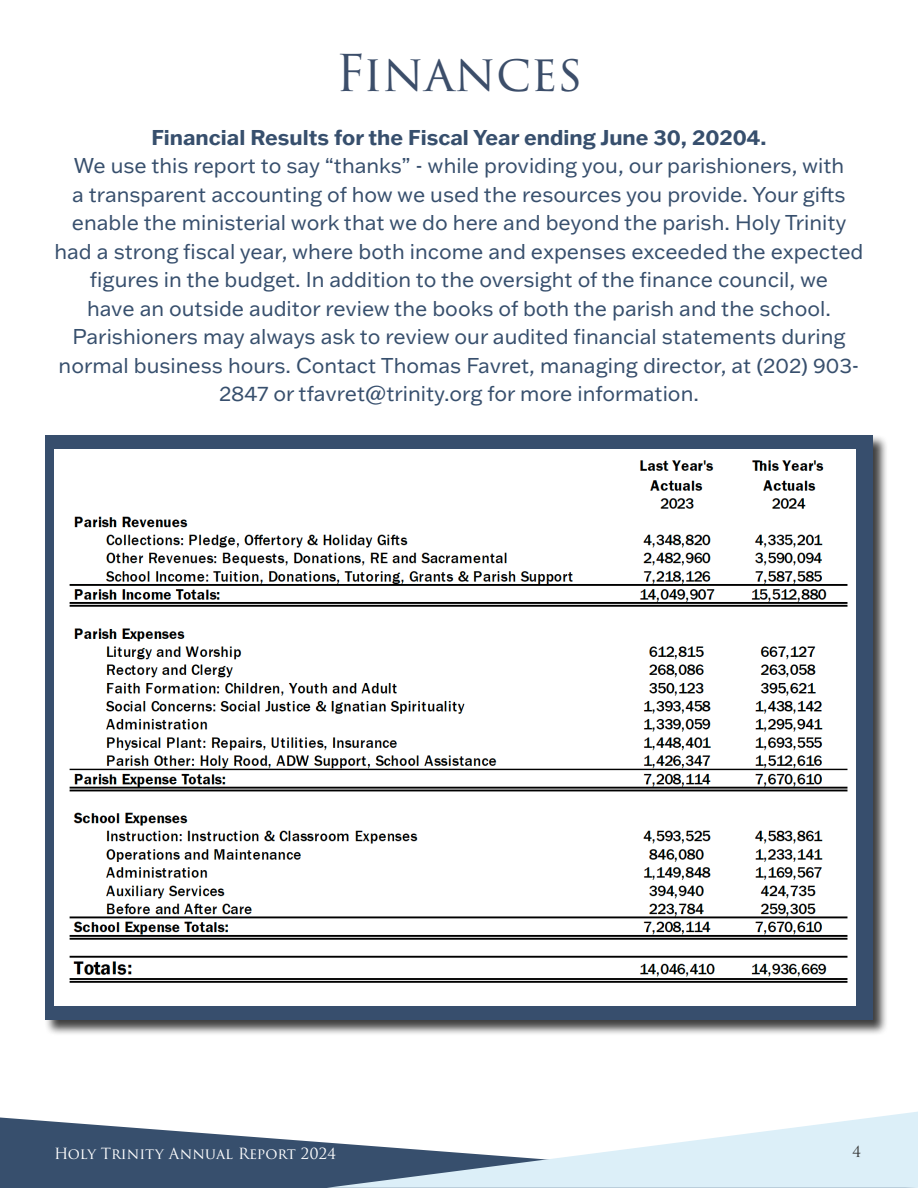
<style>
.page{position:relative;width:918px;height:1188px;background:#fff}
.page>*{position:absolute;margin:0;border:0;box-sizing:border-box;transform-origin:0 0}
.t1{font:49.5px "Trajan Pro 3";color:#3c4e6a}
.t2{font:21px/28.5px "Franklin Gothic ATF";color:#374f6d;text-align:center}
.t3{font:700 21px "Franklin Gothic ATF";color:#374f6d}
.t4{font:15px "Trajan Pro 3";letter-spacing:-.005em;color:#fff}
.t5{font:15px "Trajan Pro 3";color:#333}
</style>
<div class="page">
<svg style="left:0;top:1118px;width:327px;height:70px;fill:#374f6d"></svg>
<svg style="left:327px;top:1112px;width:591px;height:76px;fill:#dceff8"></svg>
<div style="left:44px;top:434px;width:845px;height:602px;background:#000;opacity:.75"></div>
<div style="left:45px;top:435px;width:828px;height:585px;background:#374e6d"></div>
<img style="left:54px;top:449px;width:802px;height:557px">
<p class="t1" style="left:335px;top:39px;width:249px">Finances</p>
<p class="t3" style="left:151px;top:123px;width:617px">Financial Results for the Fiscal Year ending June 30, 20204.</p>
<p class="t2" style="left:55px;top:151px;width:810px">We use this report to say “thanks” - while providing you, our parishioners, with<br>a transparent accounting of how we used the resources you provide. Your gifts enable the ministerial work that we do here and beyond the parish. Holy Trinity had a strong fiscal year, where both income and expenses exceeded the expected figures in the budget. In addition to the oversight of the finance council, we<br>have an outside auditor review the books of both the parish and the school.<br>Parishioners may always ask to review our audited financial statements during normal business hours. Contact Thomas Favret, managing director, at (202) 903- 2847 or tfavret@trinity.org for more information.</p>
<p class="t4" style="left:54px;top:1143px;width:284px">Holy Trinity Annual Report 2024</p>
<p class="t5" style="left:852px;top:1141px;width:11px">4</p>
</div>
